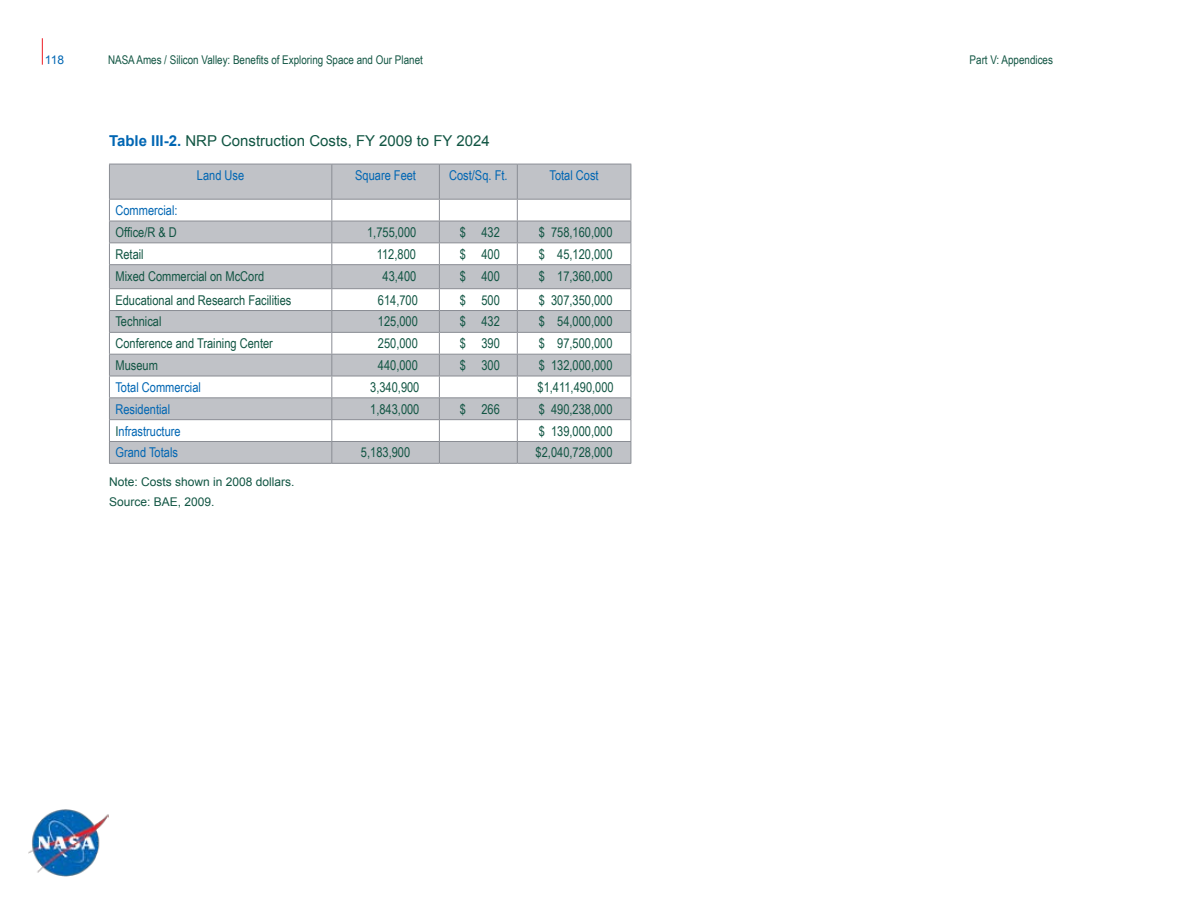
<style>
.page{position:relative;width:1188px;height:918px;background:#fff}
.page>*{position:absolute;margin:0;border:0;box-sizing:border-box;transform-origin:0 0}
.t1{font:15px "Arial";color:#115543}
.t2{font:13.5px "Arial Narrow";color:#115543}
.t3{font:13.5px "Arial Narrow";color:#0066b3}
.t4{font:12px "Arial Narrow";color:#115543}
.t5{font:12px/19.8px "Arial";color:#115543}
.t6{font:12px "Arial";color:#0066b3}
.s1{font-weight:700;color:#0066b3}
.s2{color:#115543}
</style>
<div class="page">
<svg style="left:42px;top:38px;width:1px;height:27px"></svg>
<img style="left:29px;top:809px;width:79px;height:68px">
<svg style="left:110px;top:165px;width:521px;height:298px;fill:#c0c2c7"></svg>
<hr style="left:109px;top:164px;width:223px;height:1px;background:#8a8d94">
<hr style="left:109px;top:164px;width:1px;height:35px;background:#8a8d94">
<hr style="left:332px;top:164px;width:107px;height:1px;background:#8a8d94">
<hr style="left:331px;top:164px;width:1px;height:35px;background:#8a8d94">
<hr style="left:439px;top:164px;width:78px;height:1px;background:#8a8d94">
<hr style="left:439px;top:164px;width:1px;height:35px;background:#8a8d94">
<hr style="left:517px;top:164px;width:114px;height:1px;background:#8a8d94">
<hr style="left:517px;top:164px;width:1px;height:35px;background:#8a8d94">
<hr style="left:631px;top:164px;width:1px;height:35px;background:#8a8d94">
<hr style="left:109px;top:199px;width:223px;height:1px;background:#8a8d94">
<hr style="left:332px;top:199px;width:107px;height:1px;background:#8a8d94">
<hr style="left:439px;top:199px;width:78px;height:1px;background:#8a8d94">
<hr style="left:517px;top:199px;width:114px;height:1px;background:#8a8d94">
<hr style="left:109px;top:221px;width:223px;height:1px;background:#8a8d94">
<hr style="left:332px;top:221px;width:107px;height:1px;background:#8a8d94">
<hr style="left:439px;top:221px;width:78px;height:1px;background:#8a8d94">
<hr style="left:517px;top:221px;width:114px;height:1px;background:#8a8d94">
<hr style="left:109px;top:242px;width:223px;height:1px;background:#8a8d94">
<hr style="left:332px;top:242px;width:107px;height:1px;background:#8a8d94">
<hr style="left:439px;top:242px;width:78px;height:1px;background:#8a8d94">
<hr style="left:517px;top:242px;width:114px;height:1px;background:#8a8d94">
<hr style="left:109px;top:264px;width:223px;height:1px;background:#8a8d94">
<hr style="left:332px;top:264px;width:107px;height:1px;background:#8a8d94">
<hr style="left:439px;top:264px;width:78px;height:1px;background:#8a8d94">
<hr style="left:517px;top:264px;width:114px;height:1px;background:#8a8d94">
<hr style="left:109px;top:288px;width:223px;height:1px;background:#8a8d94">
<hr style="left:332px;top:288px;width:107px;height:1px;background:#8a8d94">
<hr style="left:439px;top:288px;width:78px;height:1px;background:#8a8d94">
<hr style="left:517px;top:288px;width:114px;height:1px;background:#8a8d94">
<hr style="left:109px;top:310px;width:223px;height:1px;background:#8a8d94">
<hr style="left:332px;top:310px;width:107px;height:1px;background:#8a8d94">
<hr style="left:439px;top:310px;width:78px;height:1px;background:#8a8d94">
<hr style="left:517px;top:310px;width:114px;height:1px;background:#8a8d94">
<hr style="left:109px;top:332px;width:223px;height:1px;background:#8a8d94">
<hr style="left:332px;top:332px;width:107px;height:1px;background:#8a8d94">
<hr style="left:439px;top:332px;width:78px;height:1px;background:#8a8d94">
<hr style="left:517px;top:332px;width:114px;height:1px;background:#8a8d94">
<hr style="left:109px;top:354px;width:223px;height:1px;background:#8a8d94">
<hr style="left:332px;top:354px;width:107px;height:1px;background:#8a8d94">
<hr style="left:439px;top:354px;width:78px;height:1px;background:#8a8d94">
<hr style="left:517px;top:354px;width:114px;height:1px;background:#8a8d94">
<hr style="left:109px;top:376px;width:223px;height:1px;background:#8a8d94">
<hr style="left:332px;top:376px;width:107px;height:1px;background:#8a8d94">
<hr style="left:439px;top:376px;width:78px;height:1px;background:#8a8d94">
<hr style="left:517px;top:376px;width:114px;height:1px;background:#8a8d94">
<hr style="left:109px;top:397px;width:223px;height:1px;background:#8a8d94">
<hr style="left:332px;top:397px;width:107px;height:1px;background:#8a8d94">
<hr style="left:439px;top:397px;width:78px;height:1px;background:#8a8d94">
<hr style="left:517px;top:397px;width:114px;height:1px;background:#8a8d94">
<hr style="left:109px;top:419px;width:223px;height:1px;background:#8a8d94">
<hr style="left:332px;top:419px;width:107px;height:1px;background:#8a8d94">
<hr style="left:439px;top:419px;width:78px;height:1px;background:#8a8d94">
<hr style="left:517px;top:419px;width:114px;height:1px;background:#8a8d94">
<hr style="left:109px;top:441px;width:223px;height:1px;background:#8a8d94">
<svg style="left:109px;top:200px;width:1px;height:263px"></svg>
<hr style="left:332px;top:441px;width:107px;height:1px;background:#8a8d94">
<svg style="left:331px;top:200px;width:1px;height:263px"></svg>
<hr style="left:439px;top:441px;width:78px;height:1px;background:#8a8d94">
<svg style="left:439px;top:200px;width:1px;height:263px"></svg>
<hr style="left:517px;top:441px;width:114px;height:1px;background:#8a8d94">
<svg style="left:517px;top:200px;width:1px;height:263px"></svg>
<svg style="left:631px;top:200px;width:1px;height:263px"></svg>
<hr style="left:109px;top:463px;width:223px;height:1px;background:#8a8d94">
<hr style="left:332px;top:463px;width:107px;height:1px;background:#8a8d94">
<hr style="left:439px;top:463px;width:78px;height:1px;background:#8a8d94">
<hr style="left:517px;top:463px;width:114px;height:1px;background:#8a8d94">
<p class="t6" style="left:45px;top:52px;width:21px">118</p>
<p class="t4" style="left:108px;top:51px;width:316px">NASA Ames / Silicon Valley: Benefits of Exploring Space and Our Planet</p>
<p class="t4" style="left:970px;top:51px;width:85px">Part V: Appendices</p>
<p class="t1" style="left:109px;top:131px;width:382px"><span class="s1">Table III-2.</span> NRP Construction Costs, FY 2009 to FY 2024</p>
<p class="t3" style="left:197px;top:165px;width:49px">Land Use</p>
<p class="t3" style="left:355px;top:165px;width:62px">Square Feet</p>
<p class="t3" style="left:449px;top:165px;width:60px">Cost/Sq. Ft.</p>
<p class="t3" style="left:550px;top:165px;width:51px">Total Cost</p>
<p class="t3" style="left:115px;top:200px;width:64px">Commercial:</p>
<p class="t2" style="left:115px;top:222px;width:63px">Office/R &amp; D</p>
<p class="t2" style="left:367px;top:222px;width:51px">1,755,000</p>
<p class="t2" style="left:460px;top:222px;width:42px">$ 432</p>
<p class="t2" style="left:539px;top:222px;width:75px">$ 758,160,000</p>
<p class="t2" style="left:115px;top:244px;width:30px">Retail</p>
<p class="t2" style="left:377px;top:244px;width:41px">112,800</p>
<p class="t2" style="left:460px;top:244px;width:42px">$ 400</p>
<p class="t2" style="left:539px;top:244px;width:75px">$ 45,120,000</p>
<p class="t2" style="left:115px;top:266px;width:150px">Mixed Commercial on McCord</p>
<p class="t2" style="left:383px;top:266px;width:35px">43,400</p>
<p class="t2" style="left:460px;top:266px;width:42px">$ 400</p>
<p class="t2" style="left:539px;top:266px;width:75px">$ 17,360,000</p>
<p class="t2" style="left:115px;top:290px;width:177px">Educational and Research Facilities</p>
<p class="t2" style="left:378px;top:290px;width:42px">614,700</p>
<p class="t2" style="left:460px;top:290px;width:42px">$ 500</p>
<p class="t2" style="left:539px;top:290px;width:75px">$ 307,350,000</p>
<p class="t2" style="left:115px;top:312px;width:48px">Technical</p>
<p class="t2" style="left:378px;top:312px;width:42px">125,000</p>
<p class="t2" style="left:460px;top:312px;width:42px">$ 432</p>
<p class="t2" style="left:539px;top:312px;width:75px">$ 54,000,000</p>
<p class="t2" style="left:115px;top:334px;width:159px">Conference and Training Center</p>
<p class="t2" style="left:378px;top:334px;width:42px">250,000</p>
<p class="t2" style="left:460px;top:334px;width:42px">$ 390</p>
<p class="t2" style="left:539px;top:334px;width:75px">$ 97,500,000</p>
<p class="t2" style="left:115px;top:355px;width:44px">Museum</p>
<p class="t2" style="left:378px;top:355px;width:42px">440,000</p>
<p class="t2" style="left:460px;top:355px;width:42px">$ 300</p>
<p class="t2" style="left:539px;top:355px;width:75px">$ 132,000,000</p>
<p class="t3" style="left:115px;top:377px;width:87px">Total Commercial</p>
<p class="t2" style="left:370px;top:377px;width:51px">3,340,900</p>
<p class="t2" style="left:538px;top:377px;width:78px">$1,411,490,000</p>
<p class="t3" style="left:115px;top:399px;width:56px">Residential</p>
<p class="t2" style="left:370px;top:399px;width:51px">1,843,000</p>
<p class="t2" style="left:460px;top:399px;width:42px">$ 266</p>
<p class="t2" style="left:539px;top:399px;width:75px">$ 490,238,000</p>
<p class="t3" style="left:115px;top:421px;width:67px"><span class="s2">I</span>nfrastructure</p>
<p class="t2" style="left:539px;top:421px;width:75px">$ 139,000,000</p>
<p class="t3" style="left:115px;top:443px;width:64px">Grand Totals</p>
<p class="t2" style="left:361px;top:443px;width:51px">5,183,900</p>
<p class="t2" style="left:536px;top:443px;width:78px">$2,040,728,000</p>
<p class="t5" style="left:109px;top:473px;width:187px">Note: Costs shown in 2008 dollars.<br>Source: BAE, 2009.</p>
</div>
